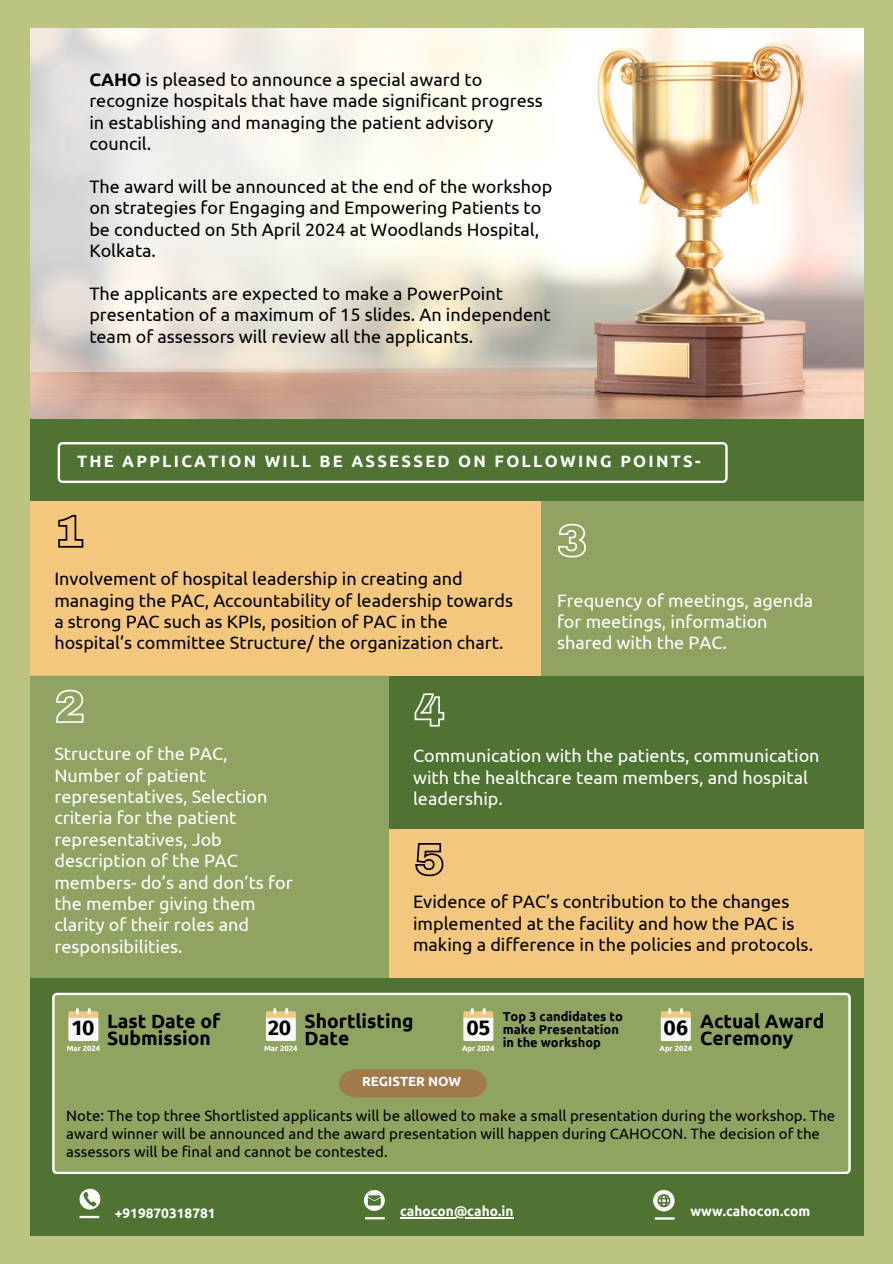
<style>
.page{position:relative;width:893px;height:1264px;background:#fff}
.page>*{position:absolute;margin:0;border:0;box-sizing:border-box;transform-origin:0 0}
.t1{font:700 21.15px "Fira Sans";color:#000}
.t2{font:700 19.2px/16.8px "Ubuntu";color:#000}
.t3{font:18px/21.3px "Ubuntu";color:#000}
.t4{font:18px/21.3px "Ubuntu";color:#fff}
.t5{font:700 16.5px "Ubuntu";letter-spacing:.14em;color:#fff}
.t6{font:15px/18px "Ubuntu";color:#000}
.t7{font:700 13.65px "Ubuntu";color:#fff}
.t8{font:700 13.2px "Ubuntu";color:#fff}
.t9{font:700 12.9px/12.9px "Ubuntu";color:#000}
.t10{font:700 7.65px "Ubuntu";color:#fff}
.s1{font-weight:700}
</style>
<div class="page">
<div style="left:0;top:0;width:892px;height:1263px;background:#bcc482"></div>
<div style="left:30px;top:28px;width:833px;height:1207px;background:#4f7332"></div>
<hr style="left:79px;top:1215px;width:20px;height:3px;background:#fff">
<svg style="left:79px;top:1188px;width:21px;height:21px"></svg>
<hr style="left:400px;top:1217px;width:113px;height:1px;background:#fff">
<hr style="left:365px;top:1217px;width:20px;height:2px;background:#fff">
<svg style="left:364px;top:1190px;width:21px;height:20px"></svg>
<svg style="left:655px;top:1217px;width:19px;height:2px"></svg>
<svg style="left:653px;top:1190px;width:21px;height:21px"></svg>
<img style="left:30px;top:28px;width:833px;height:390px">
<img style="left:30px;top:28px;width:479px;height:343px">
<svg style="left:58px;top:442px;width:669px;height:41px"></svg>
<div style="left:30px;top:501px;width:510px;height:174px;background:#f4c77f"></div>
<div style="left:540px;top:501px;width:323px;height:174px;background:#90a362"></div>
<svg style="left:58px;top:514px;width:26px;height:34px"></svg>
<svg style="left:558px;top:523px;width:28px;height:35px"></svg>
<div style="left:30px;top:675px;width:359px;height:302px;background:#90a362"></div>
<div style="left:389px;top:829px;width:474px;height:148px;background:#f4c77f"></div>
<div style="left:52px;top:992px;width:798px;height:182px;background:#90a462"></div>
<svg style="left:68px;top:1008px;width:30px;height:32px"></svg>
<svg style="left:266px;top:1008px;width:30px;height:32px"></svg>
<svg style="left:463px;top:1008px;width:30px;height:32px"></svg>
<svg style="left:660px;top:1008px;width:30px;height:32px"></svg>
<svg style="left:415px;top:843px;width:29px;height:34px"></svg>
<svg style="left:414px;top:693px;width:31px;height:34px"></svg>
<svg style="left:56px;top:689px;width:28px;height:34px"></svg>
<svg style="left:339px;top:1069px;width:148px;height:28px;background:#9e7c4c"></svg>
<h1 class="t3" style="left:89px;top:69px;width:455px"><span class="s1">CAHO</span> is pleased to announce a special award to recognize hospitals that have made significant progress in establishing and managing the patient advisory council.</h1>
<p class="t3" style="left:89px;top:176px;width:464px">The award will be announced at the end of the workshop on strategies for Engaging and Empowering Patients to be conducted on 5th April 2024 at Woodlands Hospital, Kolkata.</p>
<p class="t3" style="left:89px;top:282px;width:463px">The applicants are expected to make a PowerPoint presentation of a maximum of 15 slides. An independent team of assessors will review all the applicants.</p>
<h2 class="t5" style="left:77px;top:451px;width:625px">THE APPLICATION WILL BE ASSESSED ON FOLLOWING POINTS-</h2>
<p class="t3" style="left:54px;top:568px;width:460px">Involvement of hospital leadership in creating and managing the PAC, Accountability of leadership towards a strong PAC such as KPIs, position of PAC in the hospital’s committee Structure/ the organization chart.</p>
<h3 class="t4" style="left:557px;top:589px;width:258px">Frequency of meetings, agenda for meetings, information shared with the PAC.</h3>
<p class="t4" style="left:54px;top:743px;width:240px">Structure of the PAC,<br>Number of patient representatives, Selection criteria for the patient representatives, Job description of the PAC members- do’s and don’ts for the member giving them clarity of their roles and responsibilities.</p>
<p class="t4" style="left:413px;top:745px;width:408px">Communication with the patients, communication with the healthcare team members, and hospital leadership.</p>
<p class="t3" style="left:413px;top:891px;width:401px">Evidence of PAC’s contribution to the changes implemented at the facility and how the PAC is making a difference in the policies and protocols.</p>
<p class="t2" style="left:107px;top:1012px;width:115px">Last Date of<br>Submission</p>
<p class="t2" style="left:304px;top:1012px;width:110px">Shortlisting</p>
<h2 class="t1" style="left:72px;top:1015px;width:24px">10</h2>
<p class="t10" style="left:67px;top:1043px;width:35px">Mar 2024</p>
<h2 class="t1" style="left:268px;top:1015px;width:25px">20</h2>
<p class="t10" style="left:264px;top:1043px;width:35px">Mar 2024</p>
<p class="t2" style="left:304px;top:1029px;width:46px">Date</p>
<h2 class="t1" style="left:466px;top:1015px;width:25px">05</h2>
<p class="t10" style="left:462px;top:1043px;width:34px">Apr 2024</p>
<p class="t9" style="left:502px;top:1009px;width:122px">Top 3 candidates to make Presentation in the workshop</p>
<p class="t2" style="left:700px;top:1012px;width:126px">Actual Award</p>
<h2 class="t1" style="left:663px;top:1015px;width:26px">06</h2>
<p class="t10" style="left:659px;top:1043px;width:34px">Apr 2024</p>
<p class="t2" style="left:700px;top:1029px;width:95px">Ceremony</p>
<p class="t8" style="left:362px;top:1074px;width:101px">REGISTER NOW</p>
<h1 class="t6" style="left:66px;top:1106px;width:770px">Note: The top three Shortlisted applicants will be allowed to make a small presentation during the workshop. The award winner will be announced and the award presentation will happen during CAHOCON. The decision of the assessors will be final and cannot be contested.</h1>
<p class="t7" style="left:115px;top:1204px;width:102px">+919870318781</p>
<p class="t7" style="left:400px;top:1203px;width:115px">cahocon@caho.in</p>
<h2 class="t7" style="left:690px;top:1203px;width:121px">www.cahocon.com</h2>
</div>
